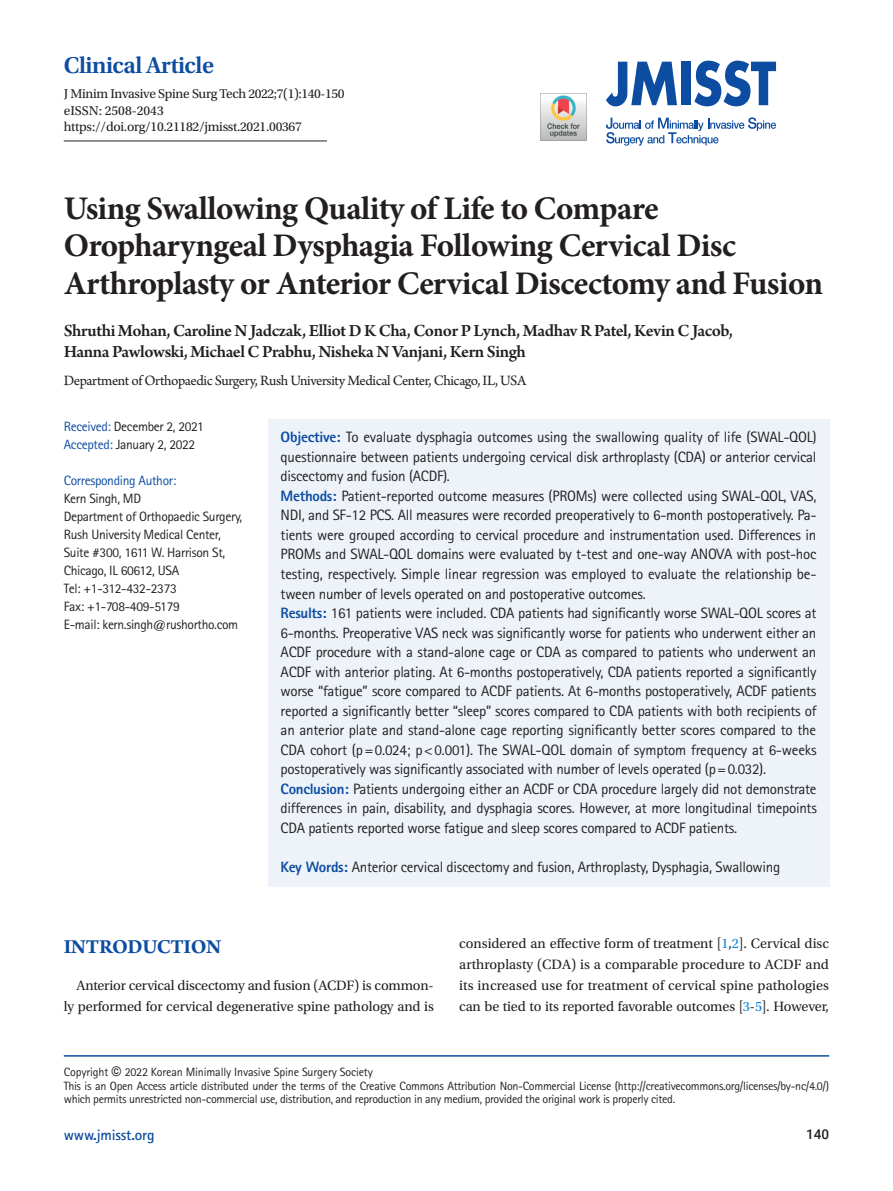
<style>
.page{position:relative;width:893px;height:1191px;background:#fff}
.page>*{position:absolute;margin:0;border:0;box-sizing:border-box;transform-origin:0 0}
.article-title{font:700 33px/37.5px "Minion Pro";letter-spacing:-.02em;color:#231f20}
.subject{font:600 24px "Utopia Std";letter-spacing:-.02em;color:#0d4da1}
.body-title{font:700 21px "Arno Pro";letter-spacing:-.02em;color:#0d4da1}
.contrib-group{font:600 18px/21.6px "Arno Pro";letter-spacing:-.025em;color:#231f20}
.abstract{font:15px/19.5px "Rotis Sans Serif Std";letter-spacing:-.02em;color:#231f20;text-align:justify}
.aff{font:15px "Arno Pro";letter-spacing:-.025em;color:#231f20}
.t1{font:700 15px "Rotis Sans Serif Std";letter-spacing:-.01em;color:#0d4da1}
.body{font:14.25px/21.3px "Utopia Std";letter-spacing:-.01em;color:#231f20;text-align:right}
.date-published{font:13.5px/18px "Rotis Sans Serif Std";letter-spacing:-.025em;color:#231f20}
.issue{font:13.5px "Utopia Std";letter-spacing:-.025em;color:#231f20}
.doi{font:13.5px "Utopia Std";letter-spacing:-.02em;color:#231f20}
.date-published-2{font:13.5px "Rotis Sans Serif Std";letter-spacing:-.025em;color:#0d4da1}
.issn{font:13.5px "Utopia Std";color:#231f20}
.t2{font:500 13.5px "Roboto";color:#231f20}
.t3{font:12px/13.5px "Rotis Sans Serif Std";letter-spacing:-.025em;color:#231f20}
.s1{color:#0d4da1}
.s2{font-weight:800;color:#0d4da1}
.s3{color:#0b88de}
.s4{font-family:"Roboto";font-size:13.5px}
</style>
<div class="page">
<hr style="left:64px;top:1055px;width:765px;height:1px;background:#0d4da1">
<svg style="left:606px;top:62px;width:71px;height:44px"></svg>
<div style="left:681px;top:62px;width:9px;height:43px;background:#0d4da1"></div>
<svg style="left:694px;top:61px;width:82px;height:45px"></svg>
<hr style="left:64px;top:141px;width:263px;height:1px;background:#231f20">
<svg style="left:606px;top:117px;width:170px;height:29px"></svg>
<div style="left:268px;top:419px;width:561px;height:468px;background:#edf3f9"></div>
<img style="left:540px;top:94px;width:47px;height:47px">
<p class="subject" style="left:64px;top:52px;width:152px">Clinical Article</p>
<p class="issue" style="left:64px;top:87px;width:282px">J Minim Invasive Spine Surg Tech 2022;7(1):140-150</p>
<p class="issn" style="left:64px;top:103px;width:102px">eISSN: 2508-2043</p>
<p class="doi" style="left:64px;top:119px;width:240px">https://doi.org/10.21182/jmisst.2021.00367</p>
<p class="article-title" style="left:64px;top:189px;width:761px">Using Swallowing Quality of Life to Compare<br>Oropharyngeal Dysphagia Following Cervical Disc<br>Arthroplasty or Anterior Cervical Discectomy and Fusion</p>
<p class="contrib-group" style="left:64px;top:320px;width:671px">Shruthi Mohan, Caroline N Jadczak, Elliot D K Cha, Conor P Lynch, Madhav R Patel, Kevin C Jacob,<br>Hanna Pawlowski, Michael C Prabhu, Nisheka N Vanjani, Kern Singh</p>
<p class="aff" style="left:64px;top:372px;width:464px">Department of Orthopaedic Surgery, Rush University Medical Center, Chicago, IL, USA</p>
<p class="date-published" style="left:64px;top:417px;width:142px"><span class="s1">Received:</span> December 2, 2021</p>
<p class="date-published" style="left:64px;top:435px;width:133px"><span class="s1">Accepted:</span> January 2, 2022</p>
<p class="date-published-2" style="left:64px;top:472px;width:114px">Corresponding Author:</p>
<p class="date-published" style="left:64px;top:489px;width:79px">Kern Singh, MD</p>
<p class="date-published" style="left:64px;top:507px;width:180px">Department of Orthopaedic Surgery,<br>Rush University Medical Center,<br>Suite #300, 1611 W. Harrison St,<br>Chicago, IL 60612, USA</p>
<p class="date-published" style="left:64px;top:579px;width:115px">Tel: +1-312-432-2373</p>
<p class="date-published" style="left:64px;top:597px;width:118px">Fax: +1-708-409-5179</p>
<p class="date-published" style="left:64px;top:615px;width:176px">E-mail: kern.singh@rushortho.com</p>
<p class="abstract" style="left:281px;top:427px;width:538px"><span class="s2">Objective:</span> To evaluate dysphagia outcomes using the swallowing quality of life (SWAL-QOL) questionnaire between patients undergoing cervical disk arthroplasty (CDA) or anterior cervical discectomy and fusion (ACDF).</p>
<p class="abstract" style="left:281px;top:486px;width:537px"><span class="s2">Methods:</span> Patient-reported outcome measures (PROMs) were collected using SWAL-QOL, VAS, NDI, and SF-12 PCS. All measures were recorded preoperatively to 6-month postoperatively. Pa&shy;tients were grouped according to cervical procedure and instrumentation used. Differences in PROMs and SWAL-QOL domains were evaluated by t-test and one-way ANOVA with post-hoc testing, respectively. Simple linear regression was employed to evaluate the relationship be&shy;tween number of levels operated on and postoperative outcomes.</p>
<p class="abstract" style="left:281px;top:603px;width:537px"><span class="s2">Results:</span> 161 patients were included. CDA patients had significantly worse SWAL-QOL scores at 6-months. Preoperative VAS neck was significantly worse for patients who underwent either an ACDF procedure with a stand-alone cage or CDA as compared to patients who underwent an ACDF with anterior plating. At 6-months postoperatively, CDA patients reported a significantly worse “fatigue” score compared to ACDF patients. At 6-months postoperatively, ACDF patients reported a significantly better “sleep” scores compared to CDA patients with both recipients of an anterior plate and stand-alone cage reporting significantly better scores compared to the CDA cohort (p=0.024; p&lt;0.001). The SWAL-QOL domain of symptom frequency at 6-weeks postoperatively was significantly associated with number of levels operated (p=0.032).</p>
<p class="abstract" style="left:281px;top:778px;width:538px"><span class="s2">Conclusion:</span> Patients undergoing either an ACDF or CDA procedure largely did not demonstrate differences in pain, disability, and dysphagia scores. However, at more longitudinal timepoints CDA patients reported worse fatigue and sleep scores compared to ACDF patients.</p>
<p class="abstract" style="left:281px;top:856px;width:501px"><span class="s2">Key Words:</span> Anterior cervical discectomy and fusion, Arthroplasty, Dysphagia, Swallowing</p>
<p class="body-title" style="left:64px;top:934px;width:159px">INTRODUCTION</p>
<p class="body" style="left:64px;top:975px;width:372px">Anterior cervical discectomy and fusion (ACDF) is common&shy;ly performed for cervical degenerative spine pathology and is</p>
<p class="body" style="left:459px;top:932px;width:371px;text-align:justify">considered an effective form of treatment [<span class="s3">1</span>,<span class="s3">2</span>]. Cervical disc arthroplasty (CDA) is a comparable procedure to ACDF and its increased use for treatment of cervical spine pathologies can be tied to its reported favorable outcomes [<span class="s3">3</span>-<span class="s3">5</span>]. However,</p>
<p class="t3" style="left:64px;top:1065px;width:767px">Copyright <span class="s4">©</span> 2022 Korean Minimally Invasive Spine Surgery Society<br>This is an Open Access article distributed under the terms of the Creative Commons Attribution Non-Commercial License (http://creativecommons.org/licenses/by-nc/4.0/) which permits unrestricted non-commercial use, distribution, and reproduction in any medium, provided the original work is properly cited.</p>
<p class="t1" style="left:64px;top:1125px;width:92px">www.jmisst.org</p>
<p class="t2" style="left:806px;top:1124px;width:25px">140</p>
</div>
